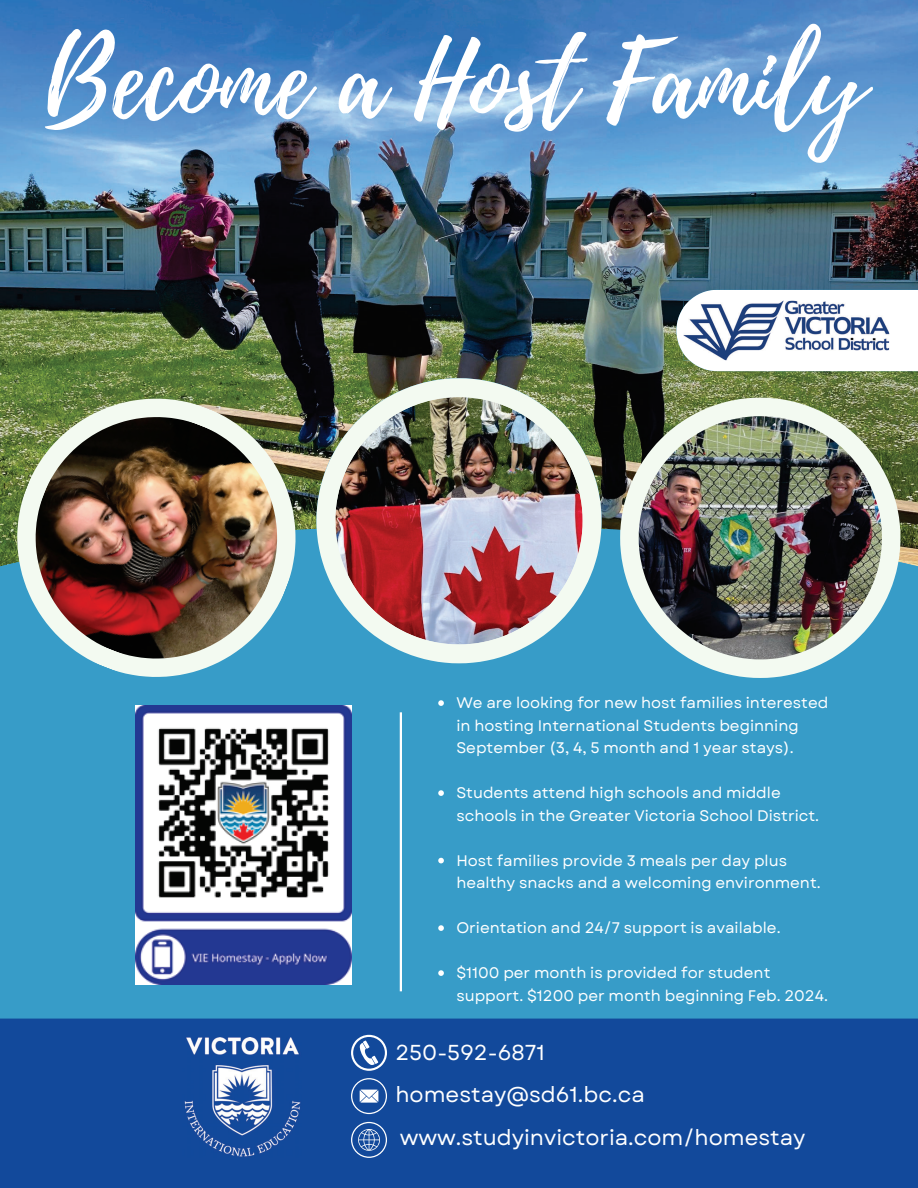
<style>
.page{position:relative;width:918px;height:1188px;background:#379cc8}
.page>*{position:absolute;margin:0;border:0;box-sizing:border-box;transform-origin:0 0}
.t1{font:105.15px "Playlist Script";color:#fff}
.t2{font:21.6px/42.6px "Garet";color:#fff}
.t3{font:15.3px/22.5px "Garet";color:#fff}
</style>
<div class="page">
<img style="left:0;top:0;width:918px;height:526px">
<svg style="left:0;top:526px;width:918px;height:186px"></svg>
<svg style="left:620px;top:398px;width:280px;height:280px"></svg>
<img style="left:639px;top:416px;width:243px;height:243px">
<svg style="left:17px;top:399px;width:279px;height:278px"></svg>
<img style="left:36px;top:417px;width:241px;height:242px">
<svg style="left:316px;top:378px;width:286px;height:285px"></svg>
<img style="left:335px;top:397px;width:248px;height:247px">
<svg style="left:676px;top:290px;width:242px;height:81px;background:#cbd3de"></svg>
<div style="left:0;top:1019px;width:918px;height:169px;background:#12499b"></div>
<img style="left:683px;top:301px;width:6px;height:59px">
<img style="left:183px;top:1037px;width:119px;height:122px">
<hr style="left:400px;top:712px;width:2px;height:279px;background:#fff">
<svg style="left:351px;top:1035px;width:36px;height:36px"></svg>
<svg style="left:351px;top:1122px;width:36px;height:36px"></svg>
<svg style="left:351px;top:1078px;width:36px;height:36px"></svg>
<svg style="left:438px;top:700px;width:6px;height:6px"></svg>
<svg style="left:438px;top:790px;width:6px;height:6px"></svg>
<svg style="left:438px;top:858px;width:6px;height:5px"></svg>
<svg style="left:438px;top:925px;width:6px;height:6px"></svg>
<svg style="left:438px;top:970px;width:6px;height:6px"></svg>
<img style="left:135px;top:706px;width:216px;height:279px">
<h1 class="t1" style="left:45px;top:6px;width:822px">Become a Host Family</h1>
<p class="t3" style="left:456px;top:692px;width:373px">We are looking for new host families interested in hosting International Students beginning<br>September (3, 4, 5 month and 1 year stays).</p>
<p class="t3" style="left:456px;top:782px;width:364px">Students attend high schools and middle schools in the Greater Victoria School District.</p>
<p class="t3" style="left:456px;top:849px;width:366px">Host families provide 3 meals per day plus healthy snacks and a welcoming environment.</p>
<p class="t3" style="left:456px;top:917px;width:326px">Orientation and 24/7 support is available.</p>
<p class="t3" style="left:456px;top:962px;width:373px">$1100 per month is provided for student support. $1200 per month beginning Feb. 2024.</p>
<h2 class="t2" style="left:395px;top:1031px;width:412px">250-592-6871<br>homestay@sd61.bc.ca www.studyinvictoria.com/homestay</h2>
</div>
